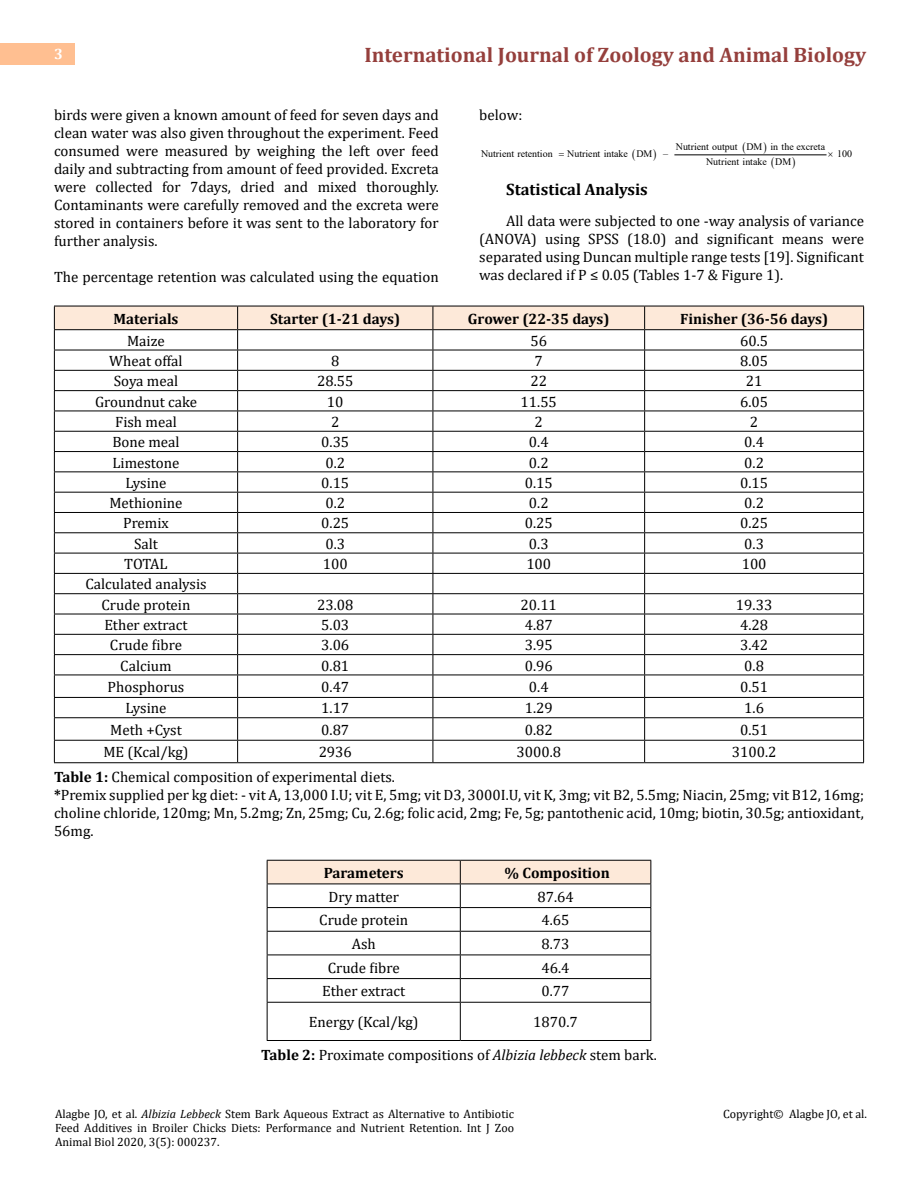
<style>
.page{position:relative;width:918px;height:1188px;background:#fff}
.page>*{position:absolute;margin:0;border:0;box-sizing:border-box;transform-origin:0 0}
.t1{font:700 21px "Cambria";color:#953f3c}
.t2{font:700 16.5px "Cambria";color:#000}
.t3{font:15px/18px "Cambria";color:#000;text-align:justify}
.t4{font:700 15px "Cambria";color:#000}
.t5{font:700 15px "Cambria";color:#fff}
.t6{font:12px/14.4px "Cambria";color:#000;text-align:justify}
.t7{font:10.05px "Times New Roman";color:#000}
.s1{font-weight:700}
.s2{font-style:italic}
</style>
<div class="page">
<div style="left:0;top:43px;width:75px;height:21px;background:#ffbf91"></div>
<hr style="left:675px;top:155px;width:151px;height:1px;background:#000">
<hr style="left:54px;top:762px;width:184px;height:1px;background:#000">
<hr style="left:238px;top:762px;width:195px;height:1px;background:#000">
<hr style="left:433px;top:762px;width:212px;height:1px;background:#000">
<hr style="left:645px;top:762px;width:219px;height:1px;background:#000">
<svg style="left:54px;top:306px;width:810px;height:456px"></svg>
<hr style="left:267px;top:1003px;width:1px;height:37px;background:#000">
<hr style="left:267px;top:1002px;width:193px;height:1px;background:#000">
<hr style="left:460px;top:1002px;width:191px;height:1px;background:#000">
<hr style="left:267px;top:1040px;width:193px;height:1px;background:#000">
<hr style="left:460px;top:1040px;width:191px;height:1px;background:#000">
<svg style="left:267px;top:860px;width:384px;height:142px"></svg>
<hr style="left:460px;top:1003px;width:1px;height:37px;background:#000">
<hr style="left:650px;top:1003px;width:1px;height:37px;background:#000">
<p class="t5" style="left:54px;top:44px;width:10px">3</p>
<h1 class="t1" style="left:364px;top:40px;width:503px">International Journal of Zoology and Animal Biology</h1>
<p class="t3" style="left:54px;top:105px;width:386px">birds were given a known amount of feed for seven days and clean water was also given throughout the experiment. Feed consumed were measured by weighing the left over feed daily and subtracting from amount of feed provided. Excreta were collected for 7days, dried and mixed thoroughly.<br>Contaminants were carefully removed and the excreta were stored in containers before it was sent to the laboratory for further analysis.</p>
<p class="t3" style="left:54px;top:267px;width:386px">The percentage retention was calculated using the equation</p>
<p class="t3" style="left:479px;top:105px;width:45px">below:</p>
<p class="t7" style="left:676px;top:139px;width:151px">Nutrient output DM in the excreta</p>
<p class="t7" style="left:481px;top:147px;width:73px">Nutrient retention</p>
<p class="t7" style="left:567px;top:147px;width:102px">Nutrient intake DM –</p>
<p class="t7" style="left:837px;top:147px;width:16px">100</p>
<p class="t7" style="left:706px;top:155px;width:87px">Nutrient intake DM</p>
<p class="t2" style="left:506px;top:177px;width:143px">Statistical Analysis</p>
<p class="t3" style="left:479px;top:212px;width:386px;text-indent:27px">All data were subjected to one -way analysis of variance (ANOVA) using SPSS (18.0) and significant means were separated using Duncan multiple range tests [19]. Significant was declared if P ≤ 0.05 (Tables 1-7 &amp; Figure 1).</p>
<p class="t4" style="left:113px;top:308px;width:67px">Materials</p>
<p class="t4" style="left:270px;top:308px;width:131px">Starter (1-21 days)</p>
<p class="t4" style="left:468px;top:308px;width:143px">Grower (22-35 days)</p>
<p class="t4" style="left:680px;top:308px;width:150px">Finisher (36-56 days)</p>
<p class="t3" style="left:127px;top:332px;width:39px">Maize</p>
<p class="t3" style="left:530px;top:332px;width:18px">56</p>
<p class="t3" style="left:740px;top:332px;width:30px">60.5</p>
<p class="t3" style="left:109px;top:352px;width:75px">Wheat offal</p>
<p class="t3" style="left:331px;top:352px;width:10px">8</p>
<p class="t3" style="left:535px;top:352px;width:10px">7</p>
<p class="t3" style="left:740px;top:352px;width:30px">8.05</p>
<p class="t3" style="left:114px;top:372px;width:66px">Soya meal</p>
<p class="t3" style="left:317px;top:372px;width:38px">28.55</p>
<p class="t3" style="left:530px;top:372px;width:18px">22</p>
<p class="t3" style="left:746px;top:372px;width:18px">21</p>
<p class="t3" style="left:95px;top:392px;width:103px">Groundnut cake</p>
<p class="t3" style="left:327px;top:392px;width:18px">10</p>
<p class="t3" style="left:521px;top:392px;width:38px">11.55</p>
<p class="t3" style="left:740px;top:392px;width:30px">6.05</p>
<p class="t3" style="left:115px;top:413px;width:63px">Fish meal</p>
<p class="t3" style="left:331px;top:413px;width:10px">2</p>
<p class="t3" style="left:535px;top:413px;width:10px">2</p>
<p class="t3" style="left:750px;top:413px;width:10px">2</p>
<p class="t3" style="left:112px;top:433px;width:69px">Bone meal</p>
<p class="t3" style="left:321px;top:433px;width:30px">0.35</p>
<p class="t3" style="left:529px;top:433px;width:21px">0.4</p>
<p class="t3" style="left:744px;top:433px;width:21px">0.4</p>
<p class="t3" style="left:112px;top:453px;width:69px">Limestone</p>
<p class="t3" style="left:325px;top:453px;width:21px">0.2</p>
<p class="t3" style="left:529px;top:453px;width:21px">0.2</p>
<p class="t3" style="left:744px;top:453px;width:21px">0.2</p>
<p class="t3" style="left:125px;top:474px;width:43px">Lysine</p>
<p class="t3" style="left:321px;top:474px;width:30px">0.15</p>
<p class="t3" style="left:525px;top:474px;width:30px">0.15</p>
<p class="t3" style="left:740px;top:474px;width:30px">0.15</p>
<p class="t3" style="left:109px;top:494px;width:75px">Methionine</p>
<p class="t3" style="left:325px;top:494px;width:21px">0.2</p>
<p class="t3" style="left:529px;top:494px;width:21px">0.2</p>
<p class="t3" style="left:744px;top:494px;width:21px">0.2</p>
<p class="t3" style="left:123px;top:514px;width:47px">Premix</p>
<p class="t3" style="left:321px;top:514px;width:30px">0.25</p>
<p class="t3" style="left:525px;top:514px;width:30px">0.25</p>
<p class="t3" style="left:740px;top:514px;width:30px">0.25</p>
<p class="t3" style="left:134px;top:535px;width:25px">Salt</p>
<p class="t3" style="left:325px;top:535px;width:21px">0.3</p>
<p class="t3" style="left:529px;top:535px;width:21px">0.3</p>
<p class="t3" style="left:744px;top:535px;width:21px">0.3</p>
<p class="t3" style="left:124px;top:555px;width:45px">TOTAL</p>
<p class="t3" style="left:323px;top:555px;width:26px">100</p>
<p class="t3" style="left:526px;top:555px;width:26px">100</p>
<p class="t3" style="left:742px;top:555px;width:26px">100</p>
<p class="t3" style="left:85px;top:574px;width:123px;line-height:20.2px;text-align:center">Calculated analysis<br>Crude protein</p>
<p class="t3" style="left:317px;top:596px;width:38px">23.08</p>
<p class="t3" style="left:521px;top:596px;width:38px">20.11</p>
<p class="t3" style="left:736px;top:596px;width:38px">19.33</p>
<p class="t3" style="left:104px;top:616px;width:85px">Ether extract</p>
<p class="t3" style="left:321px;top:616px;width:30px">5.03</p>
<p class="t3" style="left:525px;top:616px;width:30px">4.87</p>
<p class="t3" style="left:740px;top:616px;width:30px">4.28</p>
<p class="t3" style="left:110px;top:636px;width:74px">Crude fibre</p>
<p class="t3" style="left:321px;top:636px;width:30px">3.06</p>
<p class="t3" style="left:525px;top:636px;width:30px">3.95</p>
<p class="t3" style="left:740px;top:636px;width:30px">3.42</p>
<p class="t3" style="left:120px;top:656px;width:53px">Calcium</p>
<p class="t3" style="left:321px;top:656px;width:30px">0.81</p>
<p class="t3" style="left:525px;top:656px;width:30px">0.96</p>
<p class="t3" style="left:744px;top:656px;width:21px">0.8</p>
<p class="t3" style="left:108px;top:678px;width:78px">Phosphorus</p>
<p class="t3" style="left:321px;top:678px;width:30px">0.47</p>
<p class="t3" style="left:529px;top:678px;width:21px">0.4</p>
<p class="t3" style="left:740px;top:678px;width:30px">0.51</p>
<p class="t3" style="left:125px;top:699px;width:43px">Lysine</p>
<p class="t3" style="left:321px;top:699px;width:30px">1.17</p>
<p class="t3" style="left:525px;top:699px;width:30px">1.29</p>
<p class="t3" style="left:744px;top:699px;width:21px">1.6</p>
<p class="t3" style="left:110px;top:721px;width:73px">Meth +Cyst</p>
<p class="t3" style="left:321px;top:721px;width:30px">0.87</p>
<p class="t3" style="left:525px;top:721px;width:30px">0.82</p>
<p class="t3" style="left:740px;top:721px;width:30px">0.51</p>
<p class="t3" style="left:103px;top:743px;width:87px">ME (Kcal/kg)</p>
<p class="t3" style="left:319px;top:743px;width:35px">2936</p>
<p class="t3" style="left:517px;top:743px;width:46px">3000.8</p>
<p class="t3" style="left:732px;top:743px;width:46px">3100.2</p>
<p class="t3" style="left:54px;top:768px;width:812px;text-align:left"><span class="s1">Table 1:</span> Chemical composition of experimental diets.<br><span class="s1">*</span>Premix supplied per kg diet: - vit A, 13,000 I.U; vit E, 5mg; vit D3, 3000I.U, vit K, 3mg; vit B2, 5.5mg; Niacin, 25mg; vit B12, 16mg; choline chloride, 120mg; Mn, 5.2mg; Zn, 25mg; Cu, 2.6g; folic acid, 2mg; Fe, 5g; pantothenic acid, 10mg; biotin, 30.5g; antioxidant, 56mg.</p>
<p class="t4" style="left:324px;top:862px;width:81px">Parameters</p>
<p class="t4" style="left:505px;top:862px;width:107px">% Composition</p>
<p class="t3" style="left:329px;top:887px;width:72px">Dry matter</p>
<p class="t3" style="left:537px;top:887px;width:38px">87.64</p>
<p class="t3" style="left:319px;top:911px;width:90px">Crude protein</p>
<p class="t3" style="left:542px;top:911px;width:30px">4.65</p>
<p class="t3" style="left:352px;top:935px;width:26px">Ash</p>
<p class="t3" style="left:542px;top:935px;width:30px">8.73</p>
<p class="t3" style="left:328px;top:958px;width:74px">Crude fibre</p>
<p class="t3" style="left:542px;top:958px;width:30px">46.4</p>
<p class="t3" style="left:322px;top:982px;width:85px">Ether extract</p>
<p class="t3" style="left:542px;top:982px;width:30px">0.77</p>
<p class="t3" style="left:309px;top:1013px;width:111px">Energy (Kcal/kg)</p>
<p class="t3" style="left:261px;top:1006px;width:397px;line-height:32.4px;text-indent:272px">1870.7<br><span class="s1">Table 2:</span> Proximate compositions of <span class="s2">Albizia lebbeck</span> stem bark.</p>
<p class="t6" style="left:55px;top:1106px;width:461px">Alagbe JO, et al. <span class="s2">Albizia Lebbeck</span> Stem Bark Aqueous Extract as Alternative to Antibiotic Feed Additives in Broiler Chicks Diets: Performance and Nutrient Retention. Int J Zoo Animal Biol 2020, 3(5): 000237.</p>
<p class="t6" style="left:723px;top:1106px;width:145px">Copyright© Alagbe JO, et al.</p>
</div>
